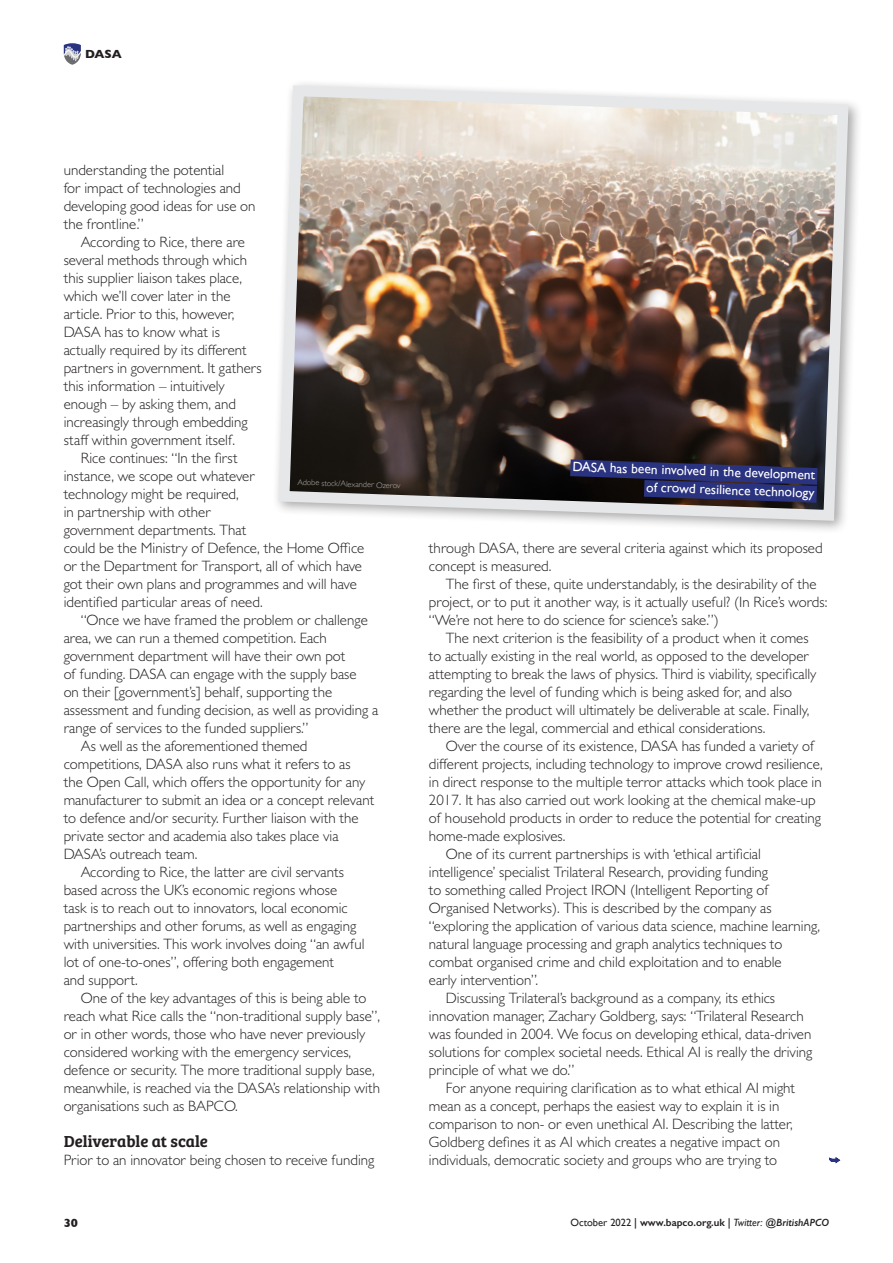
<style>
.page{position:relative;width:893px;height:1263px;background:#fff}
.page>*{position:absolute;margin:0;border:0;box-sizing:border-box;transform-origin:0 0}
.Feature_crosshead{font:16.5px "Bree Serif Sb";color:#231f20}
.Main_body_no_indent{font:300 15px/18px "Gill Sans MT Std";color:#231f20}
.t1{font:13.5px "Gill Sans";color:#fff}
.t2{font:700 12px "Gill Sans";color:#231f20}
.t3{font:600 10.5px "Gill Sans";color:#231f20}
.Main_body_no_indent-2{font:300 8.25px "Gill Sans MT Std";color:#b4afa9}
.s1{font-weight:400}
.s2{font-weight:400;font-style:italic}
.s3{font-style:italic}
</style>
<div class="page">
<svg style="left:64px;top:43px;width:17px;height:22px"></svg>
<svg style="left:829px;top:1157px;width:11px;height:6px"></svg>
<div style="left:272px;top:79px;width:591px;height:456px;background:#231f20;opacity:.4"></div>
<img style="left:273px;top:80px;width:581px;height:446px">
<svg style="left:570px;top:459px;width:248px;height:44px;background:#252858"></svg>
<p class="t2" style="left:85px;top:45px;width:38px">DASA</p>
<p class="Main_body_no_indent" style="left:64px;top:161px;width:193px">understanding the potential<br>for impact of technologies and developing good ideas for use on the frontline.”</p>
<p class="Main_body_no_indent" style="left:64px;top:233px;width:200px;text-indent:17px">According to Rice, there are several methods through which this supplier liaison takes place, which we’ll cover later in the article. Prior to this, however,<br>DASA has to know what is actually required by its different partners in government. It gathers this information – intuitively enough – by asking them, and increasingly through embedding staff within government itself.</p>
<p class="Main_body_no_indent" style="left:64px;top:449px;width:302px;text-indent:17px">Rice continues: “In the first<br>instance, we scope out whatever<br>technology might be required,<br>in partnership with other<br>government departments. That<br>could be the Ministry of Defence, the Home Office or the Department for Transport, all of which have got their own plans and programmes and will have identified particular areas of need.</p>
<p class="Main_body_no_indent" style="left:64px;top:611px;width:316px;text-indent:17px">“Once we have framed the problem or challenge area, we can run a themed competition. Each government department will have their own pot<br>of funding. DASA can engage with the supply base<br>on their [government’s] behalf, supporting the assessment and funding decision, as well as providing a range of services to the funded suppliers.”</p>
<p class="Main_body_no_indent" style="left:64px;top:737px;width:312px;text-indent:17px">As well as the aforementioned themed competitions, DASA also runs what it refers to as<br>the Open Call, which offers the opportunity for any manufacturer to submit an idea or a concept relevant to defence and/or security. Further liaison with the private sector and academia also takes place via DASA’s outreach team.</p>
<p class="Main_body_no_indent" style="left:64px;top:863px;width:302px;text-indent:17px">According to Rice, the latter are civil servants based across the UK’s economic regions whose<br>task is to reach out to innovators, local economic partnerships and other forums, as well as engaging with universities. This work involves doing “an awful lot of one-to-ones”, offering both engagement<br>and support.</p>
<p class="Main_body_no_indent" style="left:64px;top:989px;width:318px;text-indent:17px">One of the key advantages of this is being able to reach what Rice calls the “non-traditional supply base”, or in other words, those who have never previously considered working with the emergency services, defence or security. The more traditional supply base, meanwhile, is reached via the DASA’s relationship with organisations such as BAPCO.</p>
<p class="Feature_crosshead" style="left:64px;top:1129px;width:146px">Deliverable at scale</p>
<p class="Main_body_no_indent" style="left:64px;top:1151px;width:312px">Prior to an innovator being chosen to receive funding</p>
<p class="Main_body_no_indent-2" style="left:298px;top:477px;width:105px;rotate:2deg">Adobe stock/Alexander Ozerov</p>
<p class="t1" style="left:573px;top:458px;width:244px;rotate:2deg">DASA has been involved in the development</p>
<p class="t1" style="left:647px;top:479px;width:170px;rotate:2deg">of crowd resilience technology</p>
<p class="Main_body_no_indent" style="left:429px;top:539px;width:395px">through DASA, there are several criteria against which its proposed concept is measured.</p>
<p class="Main_body_no_indent" style="left:429px;top:575px;width:400px;text-indent:17px">The first of these, quite understandably, is the desirability of the project, or to put it another way, is it actually useful? (In Rice’s words: “We’re not here to do science for science’s sake.”)</p>
<p class="Main_body_no_indent" style="left:429px;top:629px;width:389px;text-indent:17px">The next criterion is the feasibility of a product when it comes to actually existing in the real world, as opposed to the developer attempting to break the laws of physics. Third is viability, specifically regarding the level of funding which is being asked for, and also whether the product will ultimately be deliverable at scale. Finally, there are the legal, commercial and ethical considerations.</p>
<p class="Main_body_no_indent" style="left:429px;top:737px;width:395px;text-indent:17px">Over the course of its existence, DASA has funded a variety of different projects, including technology to improve crowd resilience, in direct response to the multiple terror attacks which took place in 2017. It has also carried out work looking at the chemical make-up of household products in order to reduce the potential for creating home-made explosives.</p>
<p class="Main_body_no_indent" style="left:429px;top:845px;width:393px;text-indent:17px">One of its current partnerships is with ‘ethical artificial intelligence’ specialist Trilateral Research, providing funding<br>to something called Project IRON (Intelligent Reporting of Organised Networks). This is described by the company as “exploring the application of various data science, machine learning, natural language processing and graph analytics techniques to combat organised crime and child exploitation and to enable<br>early intervention”.</p>
<p class="Main_body_no_indent" style="left:429px;top:989px;width:385px;text-indent:17px">Discussing Trilateral’s background as a company, its ethics innovation manager, Zachary Goldberg, says: “Trilateral Research was founded in 2004. We focus on developing ethical, data-driven solutions for complex societal needs. Ethical AI is really the driving principle of what we do.”</p>
<p class="Main_body_no_indent" style="left:429px;top:1079px;width:368px;text-indent:17px">For anyone requiring clarification as to what ethical AI might mean as a concept, perhaps the easiest way to explain it is in comparison to non- or even unethical AI. Describing the latter, Goldberg defines it as AI which creates a negative impact on individuals, democratic society and groups who are trying to</p>
<p class="t2" style="left:64px;top:1213px;width:16px">30</p>
<p class="t3" style="left:570px;top:1216px;width:260px"><span class="s1">October 2022</span> | www.bapco.org.uk | <span class="s2">Twitter:</span> <span class="s3">@BritishAPCO</span></p>
</div>
